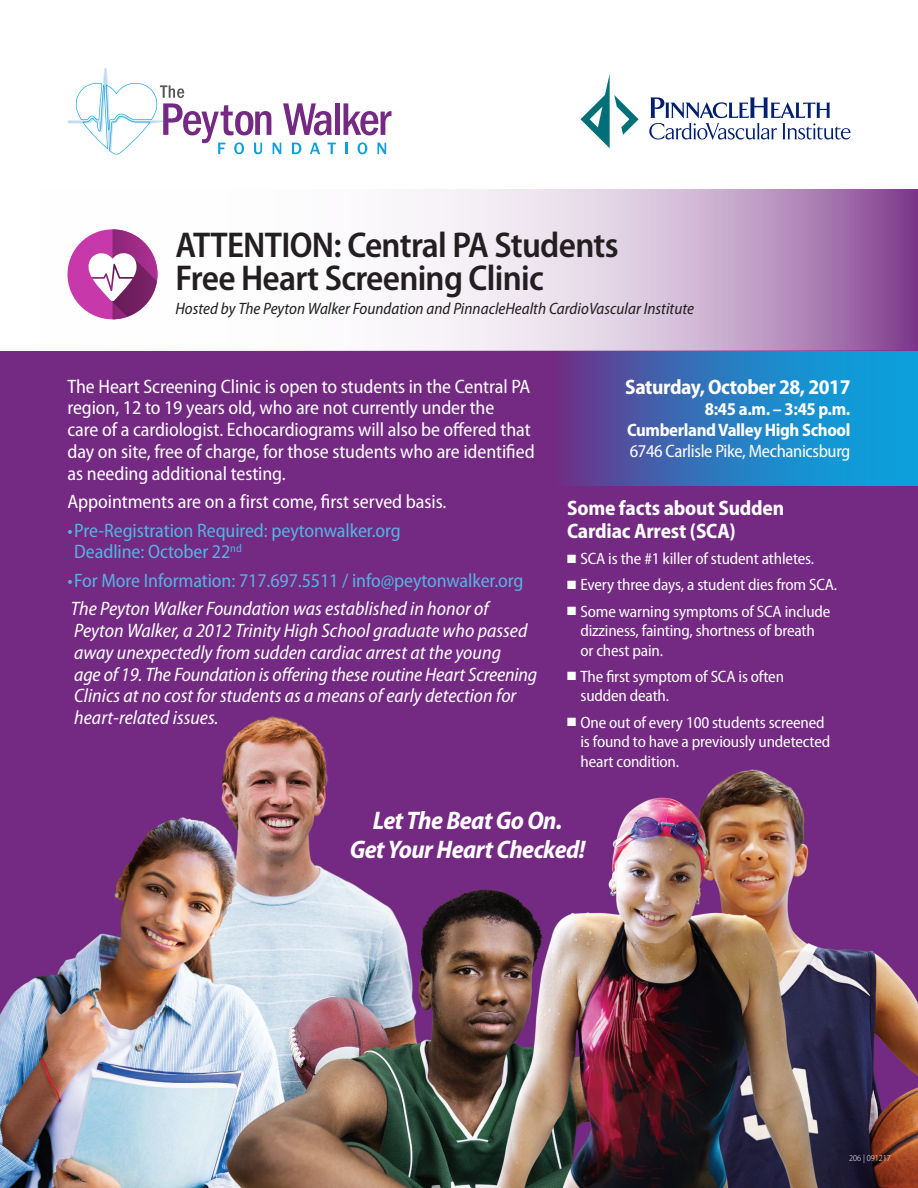
<style>
.page{position:relative;width:918px;height:1188px;background:#fff}
.page>*{position:absolute;margin:0;border:0;box-sizing:border-box;transform-origin:0 0}
.t1{font:600 semi-condensed 36px "Myriad Pro";letter-spacing:-.02em;color:#231f20}
.t2{font:italic 700 semi-condensed 25.5px/28.5px "Myriad Pro";letter-spacing:-.02em;color:#fff;text-align:center}
.t3{font:700 semi-condensed 21px/22.5px "Myriad Pro";letter-spacing:-.01em;color:#fff}
.t4{font:semi-condensed 19.5px/21.8px "Myriad Pro";letter-spacing:-.005em;color:#fff}
.t5{font:italic semi-condensed 19.5px/21.8px "Myriad Pro";color:#fff}
.t6{font:semi-condensed 19.5px/21.8px "Myriad Pro";letter-spacing:-.005em;color:#56b2e4}
.t7{font:700 semi-condensed 18px "Myriad Pro";letter-spacing:-.02em;color:#fff}
.t8{font:semi-condensed 18px "Myriad Pro";letter-spacing:-.02em;color:#fff}
.t9{font:semi-condensed 16.5px/19.5px "Myriad Pro";letter-spacing:-.01em;color:#fff}
.t10{font:italic semi-condensed 16.5px "Myriad Pro";color:#231f20}
.t11{font:300 semi-condensed 9px "Myriad Pro";color:#fff}
</style>
<div class="page">
<img style="left:0;top:351px;width:918px;height:837px">
<svg style="left:345px;top:143px;width:2px;height:11px"></svg>
<svg style="left:358px;top:142px;width:9px;height:12px"></svg>
<svg style="left:377px;top:143px;width:9px;height:11px"></svg>
<svg style="left:68px;top:67px;width:268px;height:88px"></svg>
<div style="left:335px;top:103px;width:5px;height:32px;background:#742983"></div>
<svg style="left:344px;top:103px;width:48px;height:32px"></svg>
<svg style="left:580px;top:74px;width:59px;height:74px"></svg>
<svg style="left:649px;top:97px;width:201px;height:43px"></svg>
<svg style="left:70px;top:189px;width:848px;height:162px"></svg>
<div style="left:67px;top:229px;width:90px;height:90px;background:#c738ab;border-radius:50%"></div>
<img style="left:112px;top:229px;width:45px;height:90px">
<img style="left:112px;top:253px;width:45px;height:64px">
<svg style="left:88px;top:253px;width:49px;height:49px"></svg>
<svg style="left:554px;top:351px;width:364px;height:135px;background:#3075bb"></svg>
<p class="t1" style="left:176px;top:222px;width:445px">ATTENTION: Central PA Students</p>
<p class="t1" style="left:176px;top:255px;width:370px">Free Heart Screening Clinic</p>
<p class="t10" style="left:176px;top:298px;width:520px">Hosted by The Peyton Walker Foundation and PinnacleHealth CardioVascular Institute</p>
<p class="t4" style="left:68px;top:375px;width:469px">The Heart Screening Clinic is open to students in the Central PA region, 12 to 19 years old, who are not currently under the<br>care of a cardiologist. Echocardiograms will also be offered that day on site, free of charge, for those students who are identified as needing additional testing.</p>
<p class="t4" style="left:68px;top:490px;width:380px">Appointments are on a first come, first served basis.</p>
<p class="t6" style="left:74px;top:519px;width:328px;text-indent:-7px">•Pre-Registration Required: peytonwalker.org<br>Deadline: October 22<sup>nd</sup></p>
<p class="t6" style="left:68px;top:569px;width:457px">•For More Information: 717.697.5511 / info@peytonwalker.org</p>
<p class="t5" style="left:71px;top:598px;width:468px">The Peyton Walker Foundation was established in honor of Peyton Walker, a 2012 Trinity High School graduate who passed away unexpectedly from sudden cardiac arrest at the young<br>age of 19. The Foundation is offering these routine Heart Screening Clinics at no cost for students as a means of early detection for heart-related issues.</p>
<p class="t3" style="left:625px;top:375px;width:227px">Saturday, October 28, 2017</p>
<p class="t7" style="left:705px;top:397px;width:147px">8:45 a.m. – 3:45 p.m.</p>
<p class="t7" style="left:627px;top:418px;width:225px">Cumberland Valley High School</p>
<p class="t8" style="left:630px;top:440px;width:222px">6746 Carlisle Pike, Mechanicsburg</p>
<p class="t3" style="left:567px;top:496px;width:219px">Some facts about Sudden<br>Cardiac Arrest (SCA)</p>
<p class="t9" style="left:567px;top:548px;width:249px">■ SCA is the #1 killer of student athletes.</p>
<p class="t9" style="left:567px;top:575px;width:272px">■ Every three days, a student dies from SCA.</p>
<p class="t9" style="left:580px;top:601px;width:252px;text-indent:-14px">■ Some warning symptoms of SCA include dizziness, fainting, shortness of breath or chest pain.</p>
<p class="t9" style="left:580px;top:666px;width:205px;text-indent:-14px">■ The first symptom of SCA is often sudden death.</p>
<p class="t9" style="left:580px;top:712px;width:251px;text-indent:-14px">■ One out of every 100 students screened is found to have a previously undetected heart condition.</p>
<p class="t2" style="left:350px;top:806px;width:237px">Let The Beat Go On.<br>Get Your Heart Checked!</p>
<p class="t11" style="left:849px;top:1153px;width:43px">206 | 091217</p>
</div>
